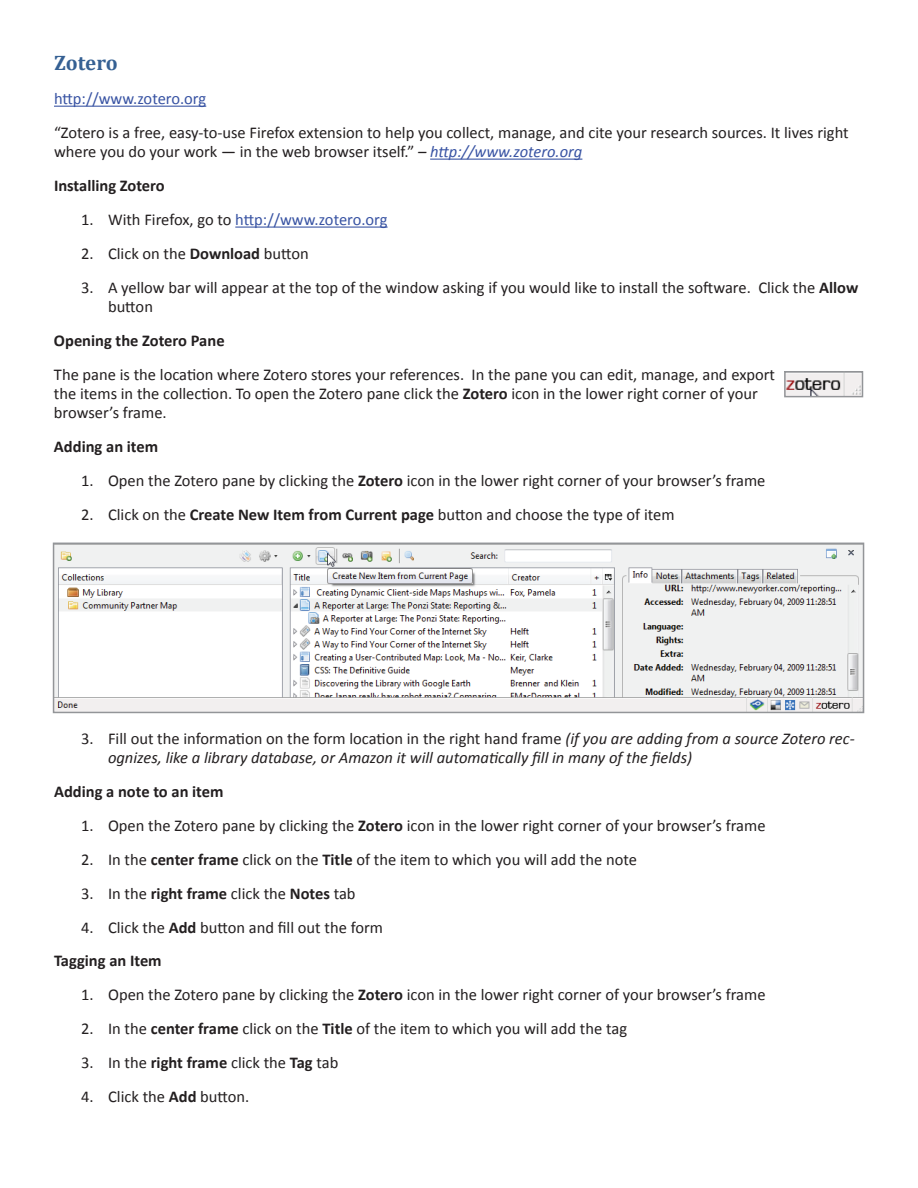
<style>
.page{position:relative;width:918px;height:1188px;background:#fff}
.page>*{position:absolute;margin:0;border:0;box-sizing:border-box;transform-origin:0 0}
.t1{font:700 21px "Cambria";color:#356093}
.t2{font:16.5px/18.9px "Calibri";color:#231f20}
.t3{font:italic 16.5px/19px "Calibri";color:#231f20}
.t4{font:700 16.5px "Calibri";color:#231f20}
.t5{font:16.5px "Calibri";letter-spacing:-.005em;color:#3853a3}
.s1{font-style:italic}
.s2{font-style:italic;color:#3853a3}
.s3{color:#231f20}
.s4{font-weight:700}
.s5{font-style:normal}
</style>
<div class="page">
<hr style="left:54px;top:106px;width:152px;height:1px;background:#3853a3">
<hr style="left:430px;top:159px;width:152px;height:1px;background:#3853a3">
<hr style="left:235px;top:227px;width:153px;height:1px;background:#3853a3">
<img style="left:787px;top:374px;width:73px;height:20px">
<div style="left:784px;top:371px;width:79px;height:26px;border:2px solid #939598"></div>
<img style="left:56px;top:546px;width:805px;height:164px">
<div style="left:53px;top:543px;width:811px;height:170px;border:2px solid #939598"></div>
<p class="t1" style="left:54px;top:50px;width:65px">Zotero</p>
<p class="t5" style="left:54px;top:89px;width:154px">http://www.zotero.org</p>
<p class="t2" style="left:54px;top:123px;width:796px">“Zotero is a free, easy-to-use Firefox extension to help you collect, manage, and cite your research sources. It lives right where you do your work — in the web browser itself.” <span class="s1">–</span> <span class="s2">http://www.zotero.org</span></p>
<p class="t4" style="left:54px;top:176px;width:112px">Installing Zotero</p>
<p class="t5" style="left:81px;top:209px;width:308px"><span class="s3">1. With Firefox, go to</span> http://www.zotero.org</p>
<p class="t2" style="left:81px;top:243px;width:229px">2. Click on the <span class="s4">Download</span> button</p>
<p class="t2" style="left:108px;top:277px;width:752px;text-indent:-27px">3. A yellow bar will appear at the top of the window asking if you would like to install the software. Click the <span class="s4">Allow </span>button</p>
<p class="t4" style="left:54px;top:330px;width:172px">Opening the Zotero Pane</p>
<p class="t2" style="left:54px;top:364px;width:723px">The pane is the location where Zotero stores your references. In the pane you can edit, manage, and export the items in the collection. To open the Zotero pane click the <span class="s4">Zotero</span> icon in the lower right corner of your browser’s frame.</p>
<p class="t4" style="left:54px;top:436px;width:106px">Adding an item</p>
<p class="t2" style="left:81px;top:470px;width:686px">1. Open the Zotero pane by clicking the <span class="s4">Zotero</span> icon in the lower right corner of your browser’s frame</p>
<p class="t2" style="left:81px;top:504px;width:595px">2. Click on the <span class="s4">Create New Item from Current page</span> button and choose the type of item</p>
<p class="t3" style="left:108px;top:728px;width:748px;text-indent:-27px"><span class="s5">3. Fill out the information on the form location in the right hand frame</span> (if you are adding from a source Zotero rec&shy;ognizes, like a library database, or Amazon it will automatically fill in many of the fields)</p>
<p class="t4" style="left:54px;top:781px;width:171px">Adding a note to an item</p>
<p class="t2" style="left:81px;top:815px;width:686px">1. Open the Zotero pane by clicking the <span class="s4">Zotero</span> icon in the lower right corner of your browser’s frame</p>
<p class="t2" style="left:81px;top:849px;width:557px">2. In the <span class="s4">center frame</span> click on the <span class="s4">Title</span> of the item to which you will add the note</p>
<p class="t2" style="left:81px;top:883px;width:276px">3. In the <span class="s4">right frame</span> click the <span class="s4">Notes</span> tab</p>
<p class="t2" style="left:54px;top:909px;width:330px;line-height:33.9px;text-indent:27px">4. Click the <span class="s4">Add</span> button and fill out the form<br><span class="s4">Tagging an Item</span></p>
<p class="t2" style="left:81px;top:985px;width:686px">1. Open the Zotero pane by clicking the <span class="s4">Zotero</span> icon in the lower right corner of your browser’s frame</p>
<p class="t2" style="left:81px;top:1019px;width:548px">2. In the <span class="s4">center frame</span> click on the <span class="s4">Title</span> of the item to which you will add the tag</p>
<p class="t2" style="left:81px;top:1053px;width:259px">3. In the <span class="s4">right frame</span> click the <span class="s4">Tag</span> tab</p>
<p class="t2" style="left:81px;top:1087px;width:170px">4. Click the <span class="s4">Add</span> button.</p>
</div>
